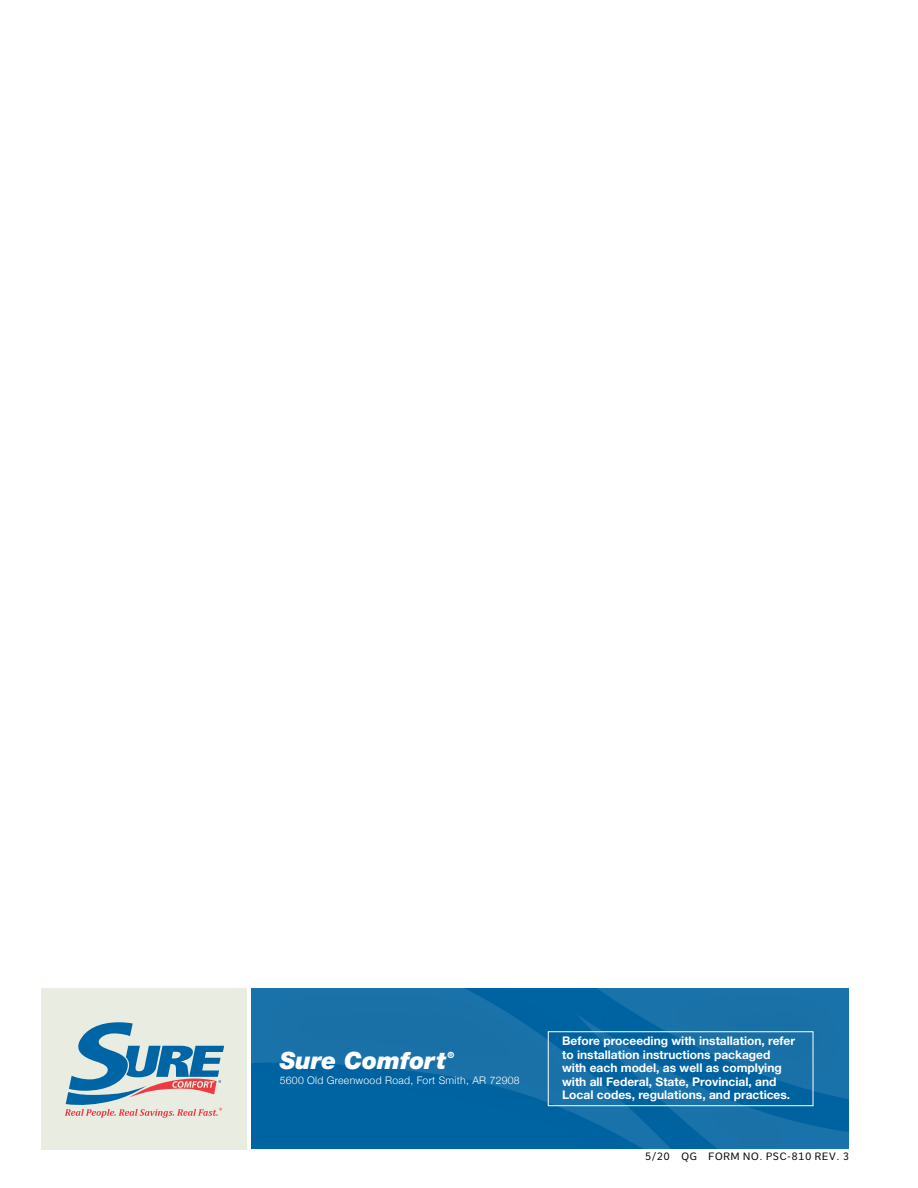
<style>
.page{position:relative;width:918px;height:1188px;background:#fff}
.page>*{position:absolute;margin:0;border:0;box-sizing:border-box;transform-origin:0 0}
.t1{font:italic 900 23.85px "Helvetica Neue";letter-spacing:-.005em;color:#fff}
.t2{font:700 12px/13.5px "Helvetica Neue";color:#fff}
.t3{font:300 10.5px "Helvetica Neue";letter-spacing:.025em;color:#fff}
.t4{font:10.5px "Comme";letter-spacing:.025em;color:#080505}
.t5{font:italic 900 8.55px "Helvetica Neue";color:#fff}
</style>
<div class="page">
<div style="left:42px;top:988px;width:205px;height:162px;background:#e9ece1"></div>
<svg style="left:65px;top:1022px;width:159px;height:96px"></svg>
<svg style="left:251px;top:988px;width:316px;height:161px;fill:#0064a2"></svg>
<svg style="left:567px;top:988px;width:282px;height:161px;fill:#1971a8"></svg>
<div style="left:548px;top:1031px;width:265px;height:75px;border:1px solid #fff"></div>
<p class="t1" style="left:280px;top:1052px;width:168px">Sure Comfort</p>
<p class="t5" style="left:447px;top:1052px;width:8px">®</p>
<p class="t3" style="left:280px;top:1074px;width:242px">5600 Old Greenwood Road, Fort Smith, AR 72908</p>
<p class="t2" style="left:562px;top:1035px;width:235px">Before proceeding with installation, refer to installation instructions packaged with each model, as well as complying with all Federal, State, Provincial, and Local codes, regulations, and practices.</p>
<p class="t4" style="left:645px;top:1152px;width:206px">5/20 QG FORM NO. PSC-810 REV. 3</p>
</div>
